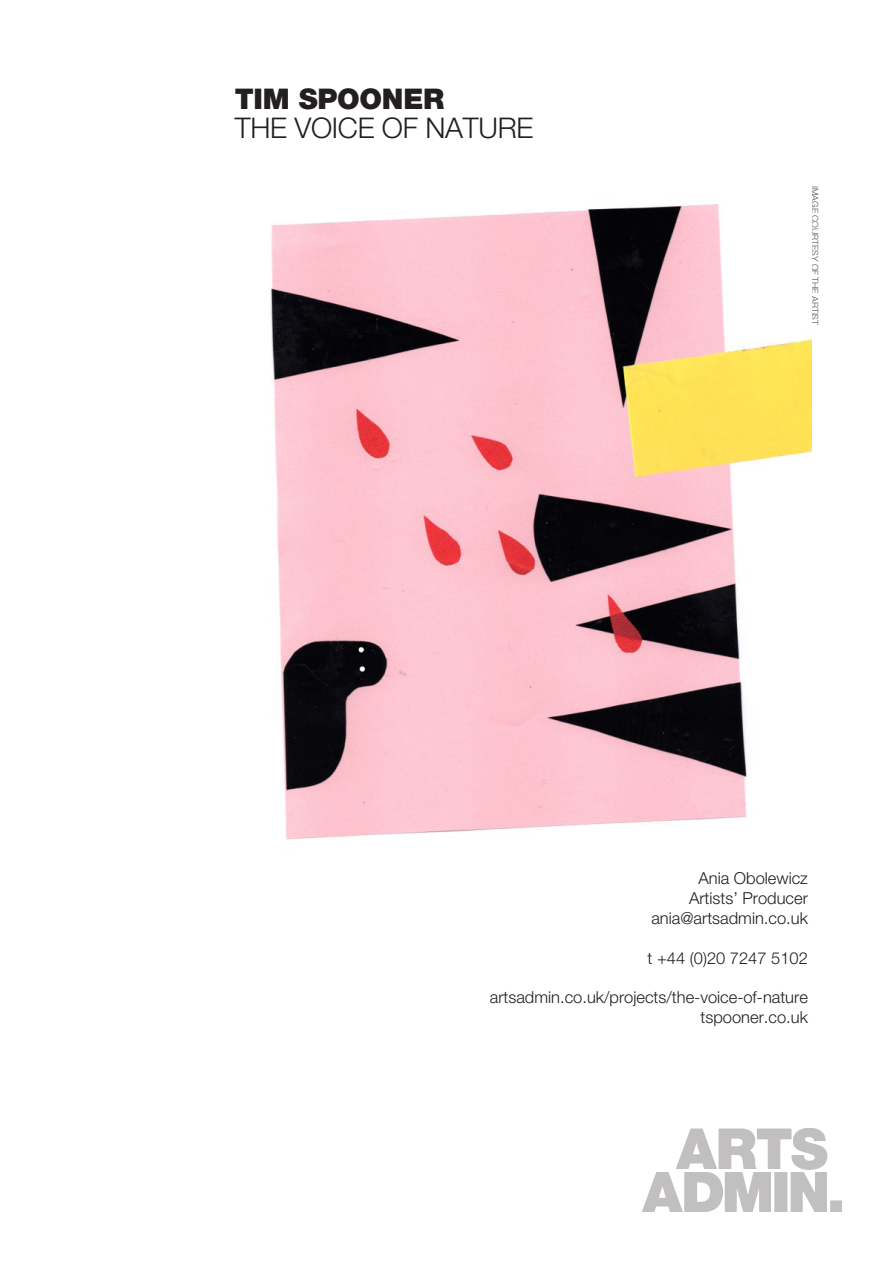
<style>
.page{position:relative;width:893px;height:1263px;background:#fff}
.page>*{position:absolute;margin:0;border:0;box-sizing:border-box;transform-origin:0 0}
.Cover_H1{font:300 28.5px "Helvetica Neue CELT";letter-spacing:-.01em;color:#231f20}
.Cover_H1-2{font:900 28.5px "Helvetica Neue CELT";letter-spacing:-.01em;color:#231f20}
.Cover_H4{font:300 16.5px "Helvetica Neue CELT";color:#231f20}
.Intro_Body{font:300 16.5px "Helvetica Neue CELT";color:#231f20}
.Project_Header2{font:300 9px "Helvetica Neue CELT";letter-spacing:-.01em;color:#57585a}
</style>
<div class="page">
<img style="left:642px;top:1129px;width:200px;height:82px">
<img style="left:270px;top:204px;width:541px;height:636px">
<p class="Cover_H1-2" style="left:235px;top:82px;width:211px">TIM SPOONER</p>
<p class="Cover_H1" style="left:235px;top:110px;width:300px">THE VOICE OF NATURE</p>
<p class="Project_Header2" style="left:821px;top:186px;width:141px;rotate:90deg">IMAGE COURTESY OF THE ARTIST</p>
<p class="Cover_H4" style="left:698px;top:868px;width:111px">Ania Obolewicz</p>
<p class="Cover_H4" style="left:689px;top:888px;width:120px">Artists’ Producer</p>
<p class="Cover_H4" style="left:651px;top:908px;width:158px">ania@artsadmin.co.uk</p>
<p class="Cover_H4" style="left:648px;top:948px;width:162px">t +44 (0)20 7247 5102</p>
<p class="Intro_Body" style="left:490px;top:987px;width:320px">artsadmin.co.uk/projects/the-voice-of-nature</p>
<p class="Cover_H4" style="left:701px;top:1007px;width:109px">tspooner.co.uk</p>
</div>
